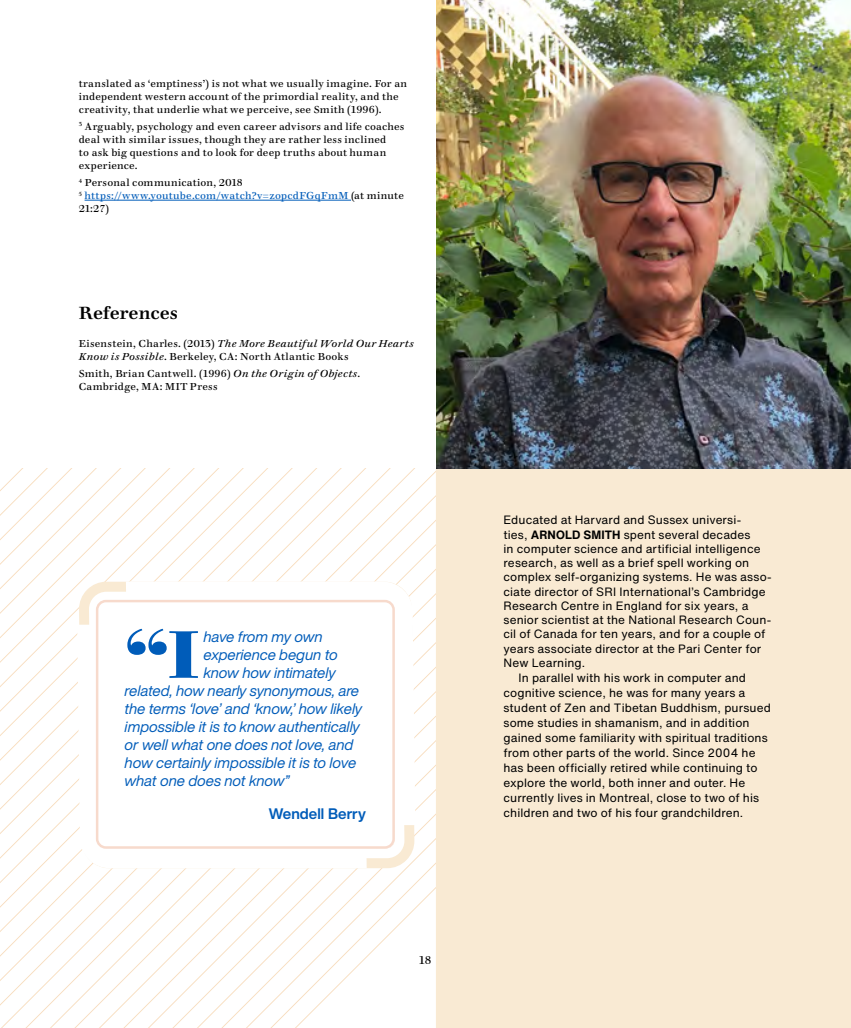
<style>
.page{position:relative;width:851px;height:1028px;background:#fff}
.page>*{position:absolute;margin:0;border:0;box-sizing:border-box;transform-origin:0 0}
.bx_quote_1st_only_pa{font:700 66.12px "Walbaum 18 pt";color:#005cb9}
.essay_header_3_endno{font:600 17.5px "Walbaum 12 pt";color:#000}
.bx_quote_1st_only_pa-2{font:italic 15px "Helvetica Now Display";color:#005cb9}
.bx_quote_author{font:700 15px "Helvetica Now Display";color:#005cb9}
.author_bio_1st_para{font:11.88px/14.2px "Helvetica Now Text";letter-spacing:.01em;color:#000}
.author_bio{font:11.88px/15px "Helvetica Now Text";letter-spacing:.01em;color:#000}
.t1{font:11.25px "Walbaum 12 pt";color:#000}
.endnotes{font:10px/13.1px "Walbaum 12 pt";letter-spacing:.02em;color:#000}
.references{font:10px/13.1px "Walbaum 12 pt";letter-spacing:.025em;color:#000}
.endnotes-2{font:10px/13.1px "Walbaum 12 pt";letter-spacing:.015em;color:#005cb9}
.s1{color:#000}
.s2{font-style:italic}
.s3{font-weight:700}
</style>
<div class="page">
<svg style="left:0;top:472px;width:436px;height:24px"></svg>
<svg style="left:0;top:496px;width:436px;height:25px"></svg>
<svg style="left:0;top:521px;width:436px;height:24px"></svg>
<svg style="left:0;top:545px;width:436px;height:25px"></svg>
<svg style="left:2px;top:594px;width:434px;height:434px"></svg>
<svg style="left:27px;top:619px;width:409px;height:409px"></svg>
<svg style="left:51px;top:643px;width:385px;height:385px"></svg>
<svg style="left:76px;top:668px;width:360px;height:360px"></svg>
<svg style="left:100px;top:692px;width:336px;height:336px"></svg>
<svg style="left:125px;top:716px;width:311px;height:312px"></svg>
<svg style="left:149px;top:741px;width:287px;height:287px"></svg>
<svg style="left:174px;top:765px;width:262px;height:263px"></svg>
<svg style="left:198px;top:790px;width:238px;height:238px"></svg>
<svg style="left:222px;top:814px;width:214px;height:214px"></svg>
<svg style="left:247px;top:839px;width:189px;height:189px"></svg>
<svg style="left:271px;top:863px;width:165px;height:165px"></svg>
<hr style="left:85px;top:200px;width:266px;height:1px;background:#005cb9">
<div style="left:436px;top:0;width:414px;height:1028px;background:#f9ead3"></div>
<img style="left:436px;top:0;width:414px;height:469px">
<svg style="left:62px;top:571px;width:369px;height:307px"></svg>
<svg style="left:84px;top:586px;width:325px;height:277px"></svg>
<svg style="left:126px;top:581px;width:289px;height:244px"></svg>
<svg style="left:77px;top:624px;width:289px;height:244px"></svg>
<div style="left:97px;top:601px;width:296px;height:246px;background:#fff;border-radius:9px"></div>
<div style="left:96px;top:600px;width:299px;height:248px;border:2px solid #f7dacc;border-radius:9px"></div>
<p class="endnotes" style="left:79px;top:75px;width:330px">translated as ‘emptiness’) is not what we usually imagine. For an independent western account of the primordial reality, and the creativity, that underlie what we perceive, see Smith (1996).</p>
<p class="endnotes" style="left:79px;top:118px;width:327px"><sup>3</sup> Arguably, psychology and even career advisors and life coaches deal with similar issues, though they are rather less inclined<br>to ask big questions and to look for deep truths about human experience.</p>
<p class="endnotes-2" style="left:79px;top:175px;width:327px"><sup>4</sup> <span class="s1">Personal communication, 2018<br></span><sup>5</sup> https://www.youtube.com/watch?v=zopcdFGqFmM <span class="s1">(at minute<br>21:27)</span></p>
<p class="essay_header_3_endno" style="left:79px;top:296px;width:101px">References</p>
<p class="references" style="left:79px;top:335px;width:336px">Eisenstein, Charles. (2013) <span class="s2">The More Beautiful World Our Hearts<br>Know is Possible</span>. Berkeley, CA: North Atlantic Books</p>
<p class="references" style="left:79px;top:365px;width:283px">Smith, Brian Cantwell. (1996) <span class="s2">On the Origin of Objects</span>.<br>Cambridge, MA: MIT Press</p>
<p class="bx_quote_1st_only_pa" style="left:125px;top:600px;width:77px">“I</p>
<p class="bx_quote_1st_only_pa-2" style="left:203px;top:626px;width:121px">have from my own</p>
<p class="bx_quote_1st_only_pa-2" style="left:203px;top:644px;width:136px">experience begun to</p>
<p class="bx_quote_1st_only_pa-2" style="left:203px;top:662px;width:134px">know how intimately</p>
<p class="bx_quote_1st_only_pa-2" style="left:125px;top:680px;width:236px">related, how nearly synonymous, are</p>
<p class="bx_quote_1st_only_pa-2" style="left:125px;top:698px;width:239px">the terms ‘love’ and ‘know,’ how likely</p>
<p class="bx_quote_1st_only_pa-2" style="left:125px;top:716px;width:236px">impossible it is to know authentically</p>
<p class="bx_quote_1st_only_pa-2" style="left:125px;top:734px;width:230px">or well what one does not love, and</p>
<p class="bx_quote_1st_only_pa-2" style="left:125px;top:752px;width:233px">how certainly impossible it is to love</p>
<p class="bx_quote_1st_only_pa-2" style="left:125px;top:770px;width:166px">what one does not know”</p>
<p class="bx_quote_author" style="left:269px;top:803px;width:99px">Wendell Berry</p>
<p class="t1" style="left:419px;top:949px;width:14px">18</p>
<p class="author_bio_1st_para" style="left:503px;top:512px;width:270px">Educated at Harvard and Sussex universi-<br>ties, <span class="s3">ARNOLD SMITH</span> spent several decades<br>in computer science and artificial intelligence research, as well as a brief spell working on complex self-organizing systems. He was asso&shy;ciate director of SRI International’s Cambridge Research Centre in England for six years, a senior scientist at the National Research Coun&shy;cil of Canada for ten years, and for a couple of years associate director at the Pari Center for New Learning.</p>
<p class="author_bio" style="left:503px;top:670px;width:269px;text-indent:15px">In parallel with his work in computer and cognitive science, he was for many years a student of Zen and Tibetan Buddhism, pursued some studies in shamanism, and in addition gained some familiarity with spiritual traditions from other parts of the world. Since 2004 he has been officially retired while continuing to explore the world, both inner and outer. He currently lives in Montreal, close to two of his children and two of his four grandchildren.</p>
</div>
